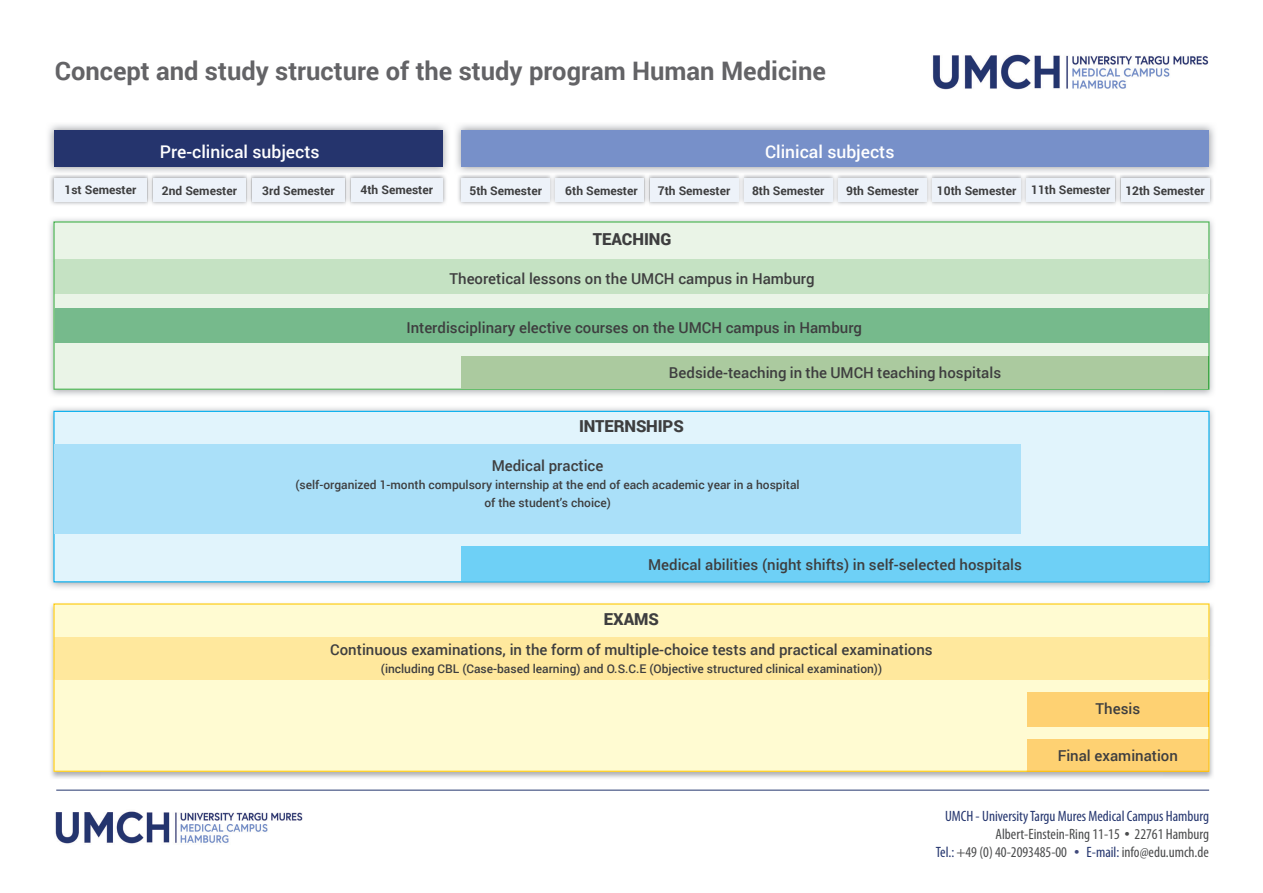
<style>
.page{position:relative;width:1263px;height:893px;background:#fff}
.page>*{position:absolute;margin:0;border:0;box-sizing:border-box;transform-origin:0 0}
.t1{font:700 25.5px "Roboto";color:#636366}
.t2{font:500 17.55px "Roboto";color:#fff}
.t3{font:900 16.5px "Roboto";letter-spacing:-.005em;color:#3e3e3f}
.t4{font:500 15px "Roboto";color:#3e3e3f}
.t5{font:condensed 15px/18px "Myriad Pro";color:#4b4c4d;text-align:right}
.t6{font:500 12px/18px "Roboto";color:#3e3e3f;text-align:center}
.t7{font:700 12px "Roboto";color:#3e3e3f}
.s1{color:#24356e}
.s2{font-family:"Ubuntu";font-stretch:normal}
.s3{font-family:"Ubuntu";font-stretch:normal;color:#40497b}
</style>
<div class="page">
<img style="left:48px;top:124px;width:400px;height:49px">
<div style="left:54px;top:130px;width:388px;height:36px;background:#25346d"></div>
<img style="left:456px;top:124px;width:759px;height:49px">
<div style="left:461px;top:130px;width:748px;height:36px;background:#7790c9"></div>
<img style="left:50px;top:175px;width:98px;height:30px">
<div style="left:54px;top:178px;width:93px;height:24px;background:#edf2f9"></div>
<img style="left:458px;top:175px;width:93px;height:30px">
<div style="left:461px;top:178px;width:89px;height:24px;background:#edf2f9"></div>
<img style="left:148px;top:175px;width:298px;height:30px">
<div style="left:252px;top:178px;width:93px;height:24px;background:#edf2f9"></div>
<img style="left:551px;top:175px;width:188px;height:30px">
<div style="left:650px;top:178px;width:88px;height:24px;background:#edf2f9"></div>
<img style="left:739px;top:175px;width:189px;height:30px">
<div style="left:838px;top:178px;width:88px;height:24px;background:#edf2f9"></div>
<img style="left:928px;top:175px;width:285px;height:30px">
<div style="left:1121px;top:178px;width:88px;height:24px;background:#edf2f9"></div>
<img style="left:247px;top:175px;width:4px;height:30px">
<div style="left:153px;top:178px;width:93px;height:24px;background:#edf2f9"></div>
<img style="left:645px;top:175px;width:4px;height:30px">
<div style="left:556px;top:178px;width:88px;height:24px;background:#edf2f9"></div>
<img style="left:346px;top:175px;width:4px;height:30px">
<div style="left:351px;top:178px;width:91px;height:24px;background:#edf2f9"></div>
<img style="left:833px;top:175px;width:4px;height:30px">
<div style="left:744px;top:178px;width:88px;height:24px;background:#edf2f9"></div>
<img style="left:1116px;top:175px;width:4px;height:30px">
<div style="left:1027px;top:178px;width:88px;height:24px;background:#edf2f9"></div>
<img style="left:1022px;top:175px;width:3px;height:30px">
<div style="left:932px;top:178px;width:89px;height:24px;background:#edf2f9"></div>
<img style="left:49px;top:407px;width:1164px;height:181px">
<div style="left:53px;top:411px;width:1156px;height:171px;background:#e1f4fc;border:1px solid #00aeef"></div>
<div style="left:461px;top:547px;width:747px;height:34px;background:#6ed0f6"></div>
<div style="left:55px;top:444px;width:207px;height:89px;background:#aae0f9"></div>
<div style="left:252px;top:444px;width:769px;height:89px;background:#aae0f9"></div>
<img style="left:49px;top:219px;width:1164px;height:42px">
<img style="left:49px;top:261px;width:50px;height:135px">
<img style="left:1164px;top:261px;width:49px;height:135px">
<svg style="left:53px;top:221px;width:1156px;height:169px;background:#e3f1e1"></svg>
<div style="left:55px;top:260px;width:1153px;height:34px;background:#c5e2c3"></div>
<hr style="left:1208px;top:260px;width:1px;height:34px;background:#41b04e">
<hr style="left:54px;top:260px;width:1px;height:34px;background:#41b04e">
<div style="left:461px;top:356px;width:747px;height:33px;background:#abca9f"></div>
<hr style="left:1208px;top:356px;width:1px;height:33px;background:#40a647">
<div style="left:55px;top:309px;width:1153px;height:34px;background:#76ba8c"></div>
<hr style="left:1208px;top:309px;width:1px;height:34px;background:#3eaa62">
<hr style="left:54px;top:309px;width:1px;height:34px;background:#3eaa62">
<img style="left:51px;top:646px;width:50px;height:132px">
<img style="left:1162px;top:646px;width:51px;height:132px">
<div style="left:53px;top:603px;width:1156px;height:169px;background:#fffbd2"></div>
<div style="left:55px;top:637px;width:1153px;height:42px;background:#ffe89d"></div>
<hr style="left:1208px;top:637px;width:1px;height:42px;background:#fed349">
<hr style="left:54px;top:637px;width:1px;height:42px;background:#fed349">
<div style="left:1027px;top:739px;width:182px;height:33px;background:#fed172"></div>
<div style="left:1027px;top:692px;width:181px;height:34px;background:#fed172"></div>
<hr style="left:1208px;top:692px;width:1px;height:34px;background:#fdbe12">
<hr style="left:56px;top:790px;width:1153px;height:1px;background:#24356e">
<img style="left:932px;top:54px;width:277px;height:36px">
<img style="left:55px;top:811px;width:247px;height:33px">
<h1 class="t1" style="left:55px;top:53px;width:773px">Concept and study structure of the study program Human Medicine</h1>
<p class="t2" style="left:160px;top:139px;width:161px">Pre-clinical subjects</p>
<p class="t2" style="left:765px;top:139px;width:131px">Clinical subjects</p>
<p class="t7" style="left:64px;top:182px;width:73px">1st Semester</p>
<p class="t7" style="left:162px;top:182px;width:77px">2nd Semester</p>
<p class="t7" style="left:262px;top:182px;width:74px">3rd Semester</p>
<p class="t7" style="left:361px;top:182px;width:74px">4th Semester</p>
<p class="t7" style="left:469px;top:182px;width:74px">5th Semester</p>
<p class="t7" style="left:565px;top:182px;width:74px">6th Semester</p>
<p class="t7" style="left:658px;top:182px;width:74px">7th Semester</p>
<p class="t7" style="left:752px;top:182px;width:74px">8th Semester</p>
<p class="t7" style="left:846px;top:182px;width:74px">9th Semester</p>
<p class="t7" style="left:937px;top:182px;width:269px">10th Semester 11th Semester 12th Semester</p>
<p class="t3" style="left:593px;top:228px;width:80px">TEACHING</p>
<p class="t4" style="left:449px;top:268px;width:367px">Theoretical lessons on the UMCH campus in Hamburg</p>
<p class="t4" style="left:406px;top:317px;width:457px">Interdisciplinary elective courses on the UMCH campus in Hamburg</p>
<p class="t4" style="left:669px;top:362px;width:334px">Bedside-teaching in the UMCH teaching hospitals</p>
<p class="t3" style="left:579px;top:415px;width:106px">INTERNSHIPS</p>
<p class="t4" style="left:492px;top:455px;width:113px">Medical practice</p>
<p class="t6" style="left:295px;top:475px;width:506px">(self-organized 1-month compulsory internship at the end of each academic year in a hospital of the student’s choice)</p>
<p class="t4" style="left:648px;top:554px;width:375px">Medical abilities (night shifts) in self-selected hospitals</p>
<p class="t3" style="left:604px;top:607px;width:57px">EXAMS</p>
<p class="t4" style="left:330px;top:639px;width:604px">Continuous examinations, in the form of multiple-choice tests and practical examinations</p>
<p class="t6" style="left:381px;top:659px;width:503px">(including CBL (Case-based learning) and O.S.C.E (Objective structured clinical examination))</p>
<p class="t4" style="left:1095px;top:698px;width:46px">Thesis</p>
<p class="t4" style="left:1058px;top:745px;width:122px">Final examination</p>
<p class="t5" style="left:936px;top:807px;width:275px"><span class="s1">UMCH - University Targu Mures Medical Campus Hamburg<br></span>Albert-Einstein-Ring 11-15 <span class="s2">•</span> 22761 Hamburg<br><span class="s1">Tel.:</span> +49 (0) 40-2093485-00 <span class="s3">•</span> <span class="s1">E-mail:</span> info@edu.umch.de</p>
</div>
